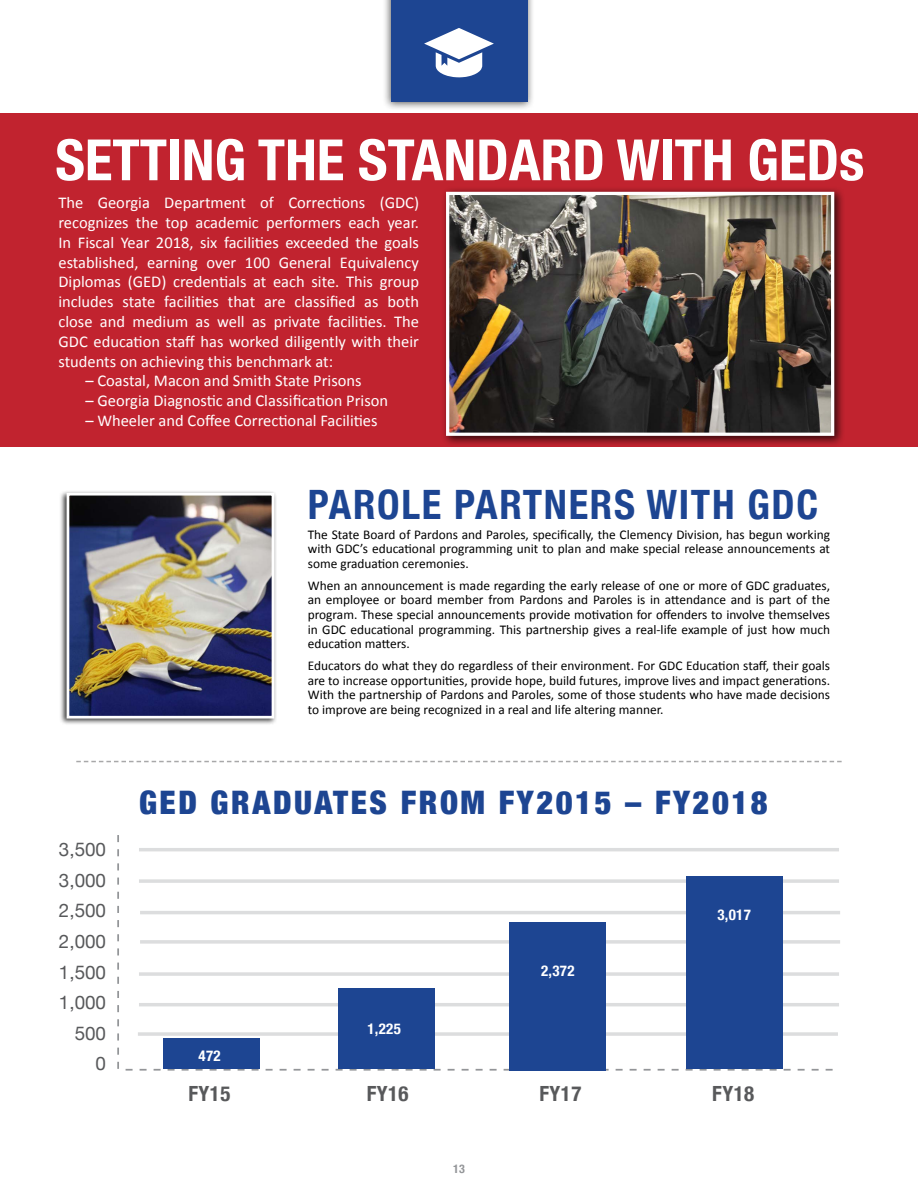
<style>
.page{position:relative;width:918px;height:1188px;background:#fff}
.page>*{position:absolute;margin:0;border:0;box-sizing:border-box;transform-origin:0 0}
.t1{font:700 condensed 57px "Helvetica Neue";color:#fff}
.t2{font:700 condensed 40.5px "Helvetica Neue";letter-spacing:.04em;color:#1d4592}
.t3{font:900 condensed 32.4px "Helvetica Neue";letter-spacing:.08em;color:#1d4592}
.t4{font:700 condensed 20.85px "Helvetica Neue";letter-spacing:.02em;color:#58595b}
.t5{font:18.75px/30.6px "Helvetica Neue";color:#58595b;text-align:right}
.t6{font:16.5px/19.8px "Calibri";color:#fff;text-align:justify}
.t7{font:700 condensed 15px "Helvetica Neue";letter-spacing:.02em;color:#fff}
.t8{font:13.35px/14.5px "Calibri";color:#000;text-align:justify}
.t9{font:700 condensed 12px "Helvetica Neue";color:#939598}
</style>
<div class="page">
<div style="left:382px;top:0;width:153px;height:112px;background:#000;opacity:.65"></div>
<div style="left:391px;top:0;width:136px;height:102px;background:#1d4592"></div>
<svg style="left:424px;top:28px;width:70px;height:49px"></svg>
<div style="left:59px;top:490px;width:218px;height:236px;background:#000;opacity:.75"></div>
<img style="left:71px;top:497px;width:199px;height:218px">
<div style="left:67px;top:493px;width:207px;height:226px;border:3px solid #fff"></div>
<hr style="left:139px;top:1003px;width:700px;height:3px;background:#dcddde">
<hr style="left:139px;top:972px;width:700px;height:4px;background:#dcddde">
<hr style="left:139px;top:848px;width:700px;height:3px;background:#dcddde">
<hr style="left:140px;top:940px;width:700px;height:4px;background:#dcddde">
<hr style="left:140px;top:911px;width:700px;height:3px;background:#dcddde">
<hr style="left:139px;top:879px;width:700px;height:4px;background:#dcddde">
<hr style="left:138px;top:1032px;width:700px;height:4px;background:#dcddde">
<svg style="left:117px;top:835px;width:2px;height:234px"></svg>
<svg style="left:125px;top:1069px;width:708px;height:2px"></svg>
<div style="left:163px;top:1038px;width:97px;height:31px;background:#1d4592"></div>
<div style="left:338px;top:988px;width:97px;height:81px;background:#1d4592"></div>
<div style="left:509px;top:922px;width:97px;height:149px;background:#1d4592"></div>
<div style="left:686px;top:876px;width:97px;height:193px;background:#1d4592"></div>
<svg style="left:76px;top:761px;width:766px;height:1px"></svg>
<div style="left:0;top:113px;width:918px;height:334px;background:#c1232f"></div>
<div style="left:441px;top:186px;width:404px;height:261px;background:#000;opacity:.75"></div>
<img style="left:450px;top:196px;width:380px;height:236px">
<div style="left:446px;top:192px;width:388px;height:244px;border:3px solid #fff"></div>
<h1 class="t1" style="left:55px;top:113px;width:811px">SETTING THE STANDARD WITH GEDs</h1>
<p class="t6" style="left:58px;top:193px;width:362px">The Georgia Department of Corrections (GDC) recognizes the top academic performers each year.<br>In Fiscal Year 2018, six facilities exceeded the goals established, earning over 100 General Equivalency Diplomas (GED) credentials at each site. This group includes state facilities that are classified as both close and medium as well as private facilities. The GDC education staff has worked diligently with their students on achieving this benchmark at:</p>
<p class="t6" style="left:85px;top:371px;width:278px">– Coastal, Macon and Smith State Prisons</p>
<p class="t6" style="left:85px;top:391px;width:304px">– Georgia Diagnostic and Classification Prison</p>
<p class="t6" style="left:85px;top:411px;width:294px">– Wheeler and Coffee Correctional Facilities</p>
<h2 class="t2" style="left:308px;top:471px;width:512px">PAROLE PARTNERS WITH GDC</h2>
<p class="t8" style="left:308px;top:527px;width:524px">The State Board of Pardons and Paroles, specifically, the Clemency Division, has begun working with GDC’s educational programming unit to plan and make special release announcements at some graduation ceremonies.</p>
<p class="t8" style="left:308px;top:578px;width:524px">When an announcement is made regarding the early release of one or more of GDC graduates, an employee or board member from Pardons and Paroles is in attendance and is part of the program. These special announcements provide motivation for offenders to involve themselves in GDC educational programming. This partnership gives a real-life example of just how much education matters.</p>
<p class="t8" style="left:308px;top:658px;width:524px">Educators do what they do regardless of their environment. For GDC Education staff, their goals are to increase opportunities, provide hope, build futures, improve lives and impact generations.<br>With the partnership of Pardons and Paroles, some of those students who have made decisions to improve are being recognized in a real and life altering manner.</p>
<h3 class="t5" style="left:59px;top:835px;width:49px">3,500<br>3,000<br>2,500<br>2,000<br>1,500<br>1,000<br>500<br>0</h3>
<h3 class="t3" style="left:139px;top:776px;width:630px">GED GRADUATES FROM FY2015 – FY2018</h3>
<p class="t7" style="left:199px;top:1043px;width:24px">472</p>
<p class="t7" style="left:367px;top:1016px;width:35px">1,225</p>
<p class="t7" style="left:541px;top:958px;width:35px">2,372</p>
<p class="t7" style="left:717px;top:902px;width:35px">3,017</p>
<h3 class="t4" style="left:189px;top:1077px;width:43px">FY15</h3>
<h3 class="t4" style="left:367px;top:1077px;width:43px">FY16</h3>
<h3 class="t4" style="left:540px;top:1077px;width:43px">FY17</h3>
<h3 class="t4" style="left:712px;top:1077px;width:43px">FY18</h3>
<p class="t9" style="left:453px;top:1158px;width:13px">13</p>
</div>
